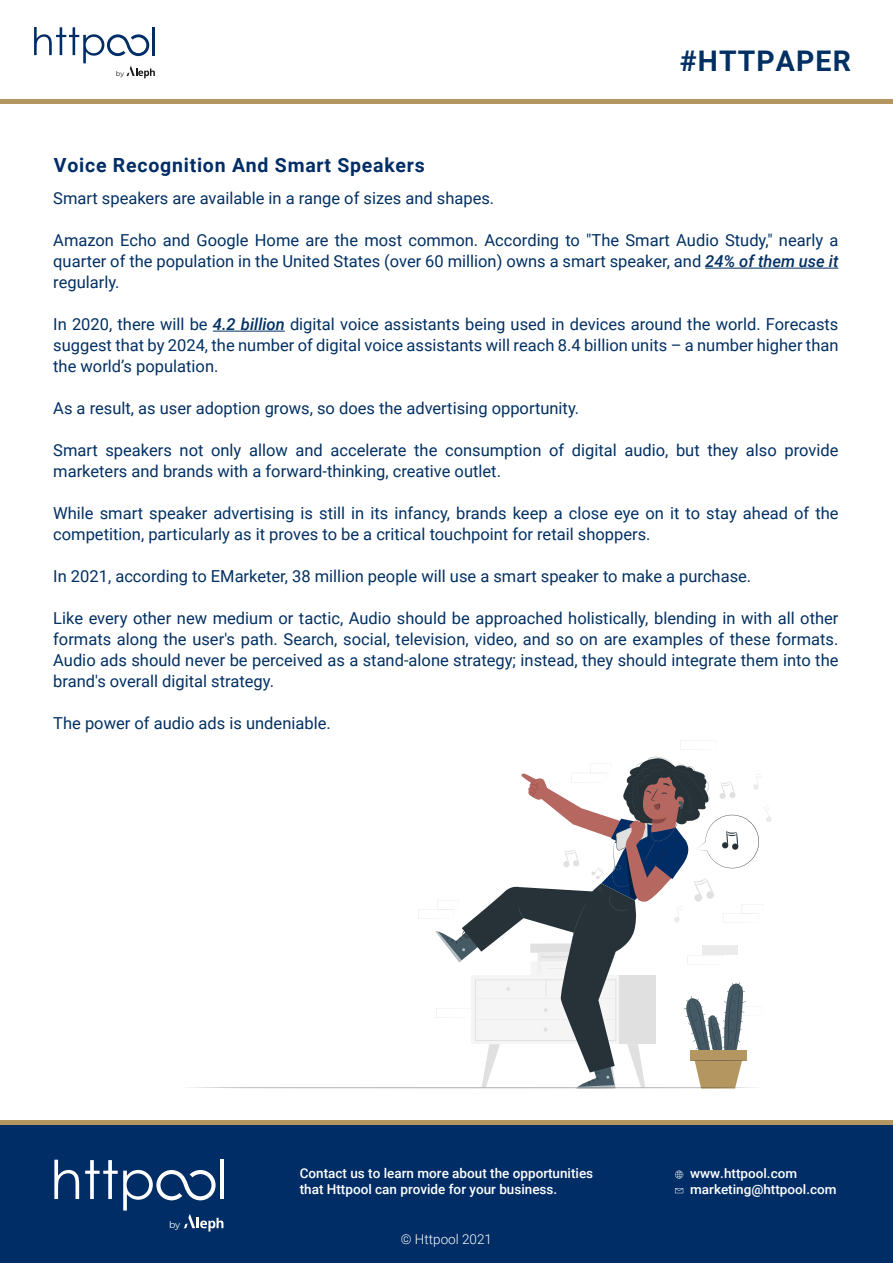
<style>
.page{position:relative;width:893px;height:1263px;background:#fff}
.page>*{position:absolute;margin:0;border:0;box-sizing:border-box;transform-origin:0 0}
.t1{font:700 28.5px "Roboto";letter-spacing:.04em;color:#023063}
.t2{font:700 19.5px "Roboto";letter-spacing:.04em;color:#002d66}
.t3{font:16.5px/21px "Roboto";color:#023063;text-align:justify}
.t4{font:500 13.5px/16.2px "Roboto";color:#fff}
.t5{font:300 13.5px "Roboto";color:#fff}
.t6{font:500 13.05px/16px "Roboto";color:#fff}
.t7{font:9.3px "Montserrat";color:#fff}
.t8{font:6.75px "Montserrat";color:#191918}
.s1{font-weight:500;font-style:italic}
</style>
<div class="page">
<svg style="left:736px;top:99px;width:115px;height:1px"></svg>
<hr style="left:0;top:100px;width:893px;height:4px;background:#b39660">
<svg style="left:34px;top:27px;width:121px;height:51px"></svg>
<div style="left:0;top:1123px;width:893px;height:140px;background:#002d66"></div>
<hr style="left:0;top:1120px;width:893px;height:4px;background:#b39660">
<svg style="left:675px;top:1170px;width:8px;height:8px"></svg>
<svg style="left:675px;top:1188px;width:8px;height:5px"></svg>
<svg style="left:54px;top:1160px;width:25px;height:39px"></svg>
<svg style="left:85px;top:1160px;width:138px;height:71px"></svg>
<hr style="left:705px;top:268px;width:133px;height:1px;background:#023063">
<hr style="left:213px;top:331px;width:72px;height:1px;background:#023063">
<svg style="left:681px;top:740px;width:35px;height:10px"></svg>
<svg style="left:189px;top:756px;width:583px;height:333px"></svg>
<p class="t8" style="left:116px;top:69px;width:10px">by</p>
<h1 class="t1" style="left:680px;top:41px;width:173px">#HTTPAPER</h1>
<p class="t2" style="left:54px;top:151px;width:372px">Voice Recognition And Smart Speakers</p>
<p class="t3" style="left:53px;top:187px;width:443px">Smart speakers are available in a range of sizes and shapes.</p>
<p class="t3" style="left:53px;top:229px;width:787px">Amazon Echo and Google Home are the most common. According to "The Smart Audio Study," nearly a quarter of the population in the United States (over 60 million) owns a smart speaker, and <span class="s1">24% of them use it </span>regularly.</p>
<p class="t3" style="left:53px;top:313px;width:787px">In 2020, there will be <span class="s1">4.2 billion</span> digital voice assistants being used in devices around the world. Forecasts suggest that by 2024, the number of digital voice assistants will reach 8.4 billion units – a number higher than the world’s population.</p>
<p class="t3" style="left:53px;top:397px;width:527px">As a result, as user adoption grows, so does the advertising opportunity.</p>
<p class="t3" style="left:53px;top:439px;width:787px">Smart speakers not only allow and accelerate the consumption of digital audio, but they also provide marketers and brands with a forward-thinking, creative outlet.</p>
<p class="t3" style="left:53px;top:502px;width:787px">While smart speaker advertising is still in its infancy, brands keep a close eye on it to stay ahead of the competition, particularly as it proves to be a critical touchpoint for retail shoppers.</p>
<p class="t3" style="left:53px;top:565px;width:700px">In 2021, according to EMarketer, 38 million people will use a smart speaker to make a purchase.</p>
<p class="t3" style="left:53px;top:607px;width:787px">Like every other new medium or tactic, Audio should be approached holistically, blending in with all other formats along the user's path. Search, social, television, video, and so on are examples of these formats.<br>Audio ads should never be perceived as a stand-alone strategy; instead, they should integrate them into the brand's overall digital strategy.</p>
<p class="t3" style="left:53px;top:712px;width:279px">The power of audio ads is undeniable.</p>
<p class="t7" style="left:169px;top:1218px;width:13px">by</p>
<p class="t4" style="left:300px;top:1164px;width:295px">Contact us to learn more about the opportunities that Httpool can provide for your business.</p>
<p class="t6" style="left:690px;top:1165px;width:148px">www.httpool.com marketing@httpool.com</p>
<p class="t5" style="left:401px;top:1230px;width:93px">© Httpool 2021</p>
</div>
